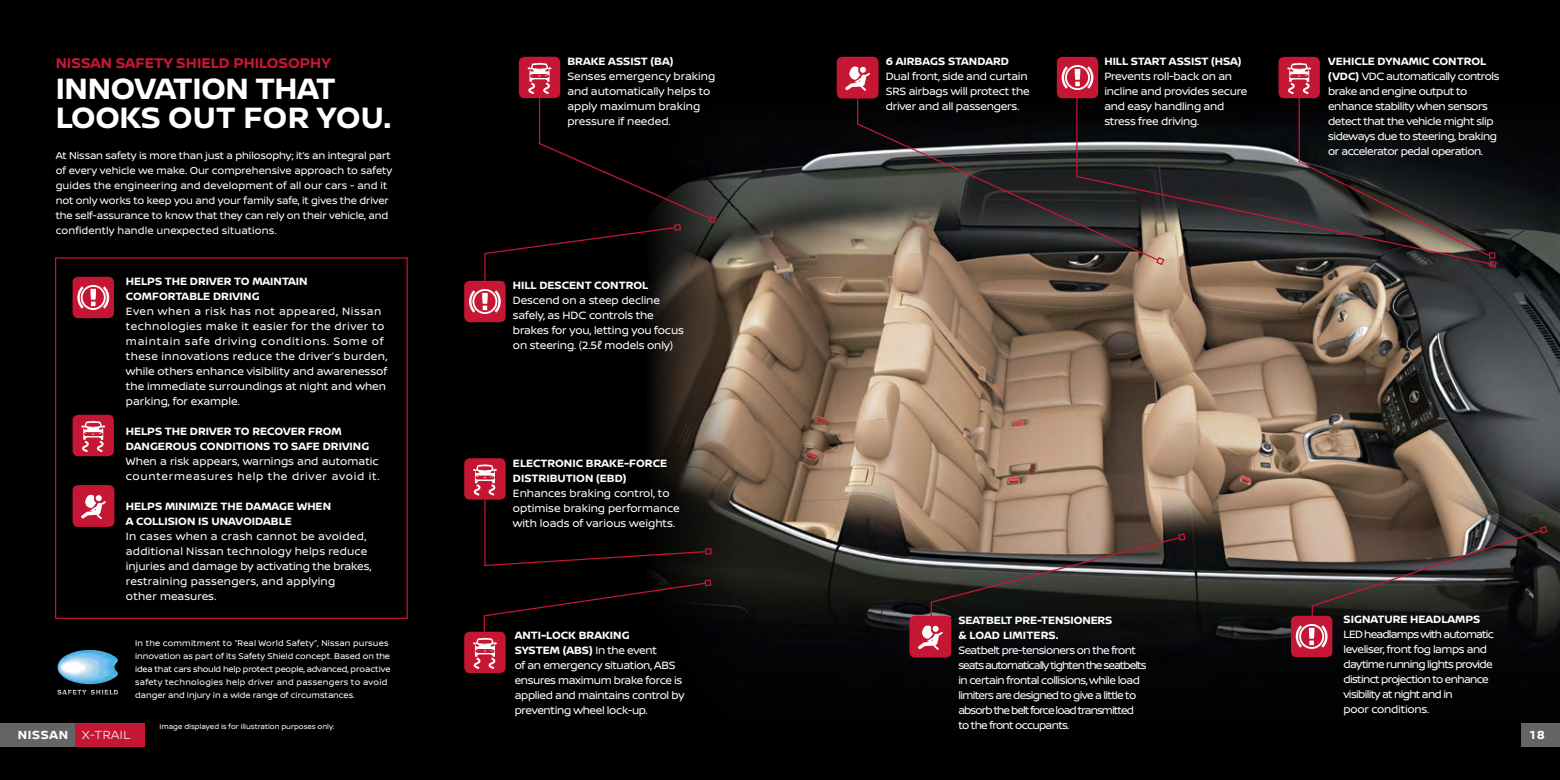
<style>
.page{position:relative;width:1560px;height:780px;background:#fff}
.page>*{position:absolute;margin:0;border:0;box-sizing:border-box;transform-origin:0 0}
.t1{font:700 31.25px/29.4px "Nissan Brand";letter-spacing:-.01em;color:#fff}
.t2{font:700 15px "Nissan Brand";color:#c51733}
.t3{font:300 12.5px "Nissan Brand";letter-spacing:.05em;color:#fff}
.t4{font:700 12.5px "Nissan Brand";color:#fff}
.t5{font:11.25px/15px "Nissan Brand";letter-spacing:-.02em;color:#fff}
.t6{font:11.25px/15px "Nissan Brand";letter-spacing:-.06em;color:#fff}
.t7{font:700 11.25px/15px "Nissan Brand";color:#fff}
.t8{font:11.25px/15px "Nissan Brand";letter-spacing:.03em;color:#fff}
.t9{font:11.25px/15px "Nissan Brand";letter-spacing:.02em;color:#fff}
.t10{font:11.25px/15px "Nissan Brand";letter-spacing:-.04em;color:#fff}
.t11{font:11.25px/15px "Nissan Brand";color:#fff}
.t12{font:10.62px/15px "Nissan Brand";letter-spacing:-.01em;color:#fff}
.t13{font:8.75px/13.1px "Nissan Brand";color:#fff}
.t14{font:7.5px "Nissan Brand";color:#fff}
.s1{font-weight:700}
</style>
<div class="page">
<div style="left:0;top:0;width:1559px;height:780px;background:#000"></div>
<img style="left:649px;top:78px;width:910px;height:580px">
<div style="left:519px;top:57px;width:41px;height:41px;background:#c51733;border-radius:6px"></div>
<div style="left:464px;top:458px;width:41px;height:41px;background:#c51733;border-radius:6px"></div>
<div style="left:464px;top:631px;width:41px;height:42px;background:#c51733;border-radius:6px"></div>
<div style="left:464px;top:281px;width:41px;height:41px;background:#c51733;border-radius:6px"></div>
<svg style="left:469px;top:290px;width:6px;height:23px"></svg>
<svg style="left:494px;top:290px;width:7px;height:23px"></svg>
<div style="left:472px;top:289px;width:25px;height:25px;border:2px solid #fff;border-radius:50%"></div>
<svg style="left:482px;top:293px;width:5px;height:17px"></svg>
<svg style="left:856px;top:90px;width:219px;height:172px"></svg>
<svg style="left:1075px;top:87px;width:211px;height:178px"></svg>
<svg style="left:472px;top:578px;width:240px;height:91px"></svg>
<svg style="left:472px;top:463px;width:239px;height:103px"></svg>
<svg style="left:483px;top:62px;width:234px;height:220px"></svg>
<div style="left:909px;top:615px;width:42px;height:42px;background:#c51733;border-radius:6px"></div>
<svg style="left:917px;top:532px;width:269px;height:118px"></svg>
<div style="left:1290px;top:615px;width:42px;height:42px;background:#c51733;border-radius:6px"></div>
<svg style="left:1295px;top:625px;width:6px;height:22px"></svg>
<div style="left:1298px;top:624px;width:25px;height:25px;border:2px solid #fff;border-radius:50%"></div>
<svg style="left:1308px;top:525px;width:239px;height:122px"></svg>
<div style="left:836px;top:57px;width:42px;height:42px;background:#c51733;border-radius:6px"></div>
<svg style="left:845px;top:66px;width:25px;height:25px"></svg>
<div style="left:1056px;top:57px;width:42px;height:41px;background:#c51733;border-radius:6px"></div>
<svg style="left:1061px;top:66px;width:6px;height:23px"></svg>
<svg style="left:1087px;top:66px;width:6px;height:23px"></svg>
<div style="left:1064px;top:65px;width:25px;height:25px;border:2px solid #fff;border-radius:50%"></div>
<svg style="left:1074px;top:69px;width:6px;height:17px"></svg>
<div style="left:1278px;top:57px;width:41px;height:41px;background:#c51733;border-radius:6px"></div>
<svg style="left:1286px;top:62px;width:211px;height:207px"></svg>
<img style="left:57px;top:650px;width:61px;height:44px">
<div style="left:73px;top:277px;width:41px;height:41px;background:#c51733;border-radius:6px"></div>
<svg style="left:77px;top:286px;width:7px;height:22px"></svg>
<svg style="left:103px;top:286px;width:6px;height:22px"></svg>
<div style="left:81px;top:285px;width:25px;height:25px;border:2px solid #fff;border-radius:50%"></div>
<svg style="left:90px;top:289px;width:6px;height:17px"></svg>
<div style="left:73px;top:415px;width:41px;height:41px;background:#c51733;border-radius:6px"></div>
<svg style="left:81px;top:420px;width:24px;height:32px"></svg>
<div style="left:73px;top:485px;width:41px;height:42px;background:#c51733;border-radius:6px"></div>
<svg style="left:81px;top:494px;width:25px;height:25px"></svg>
<div style="left:55px;top:257px;width:353px;height:362px;border:1px solid #c51733"></div>
<div style="left:75px;top:723px;width:69px;height:24px;background:#c51733"></div>
<div style="left:0;top:723px;width:75px;height:24px;background:#636466"></div>
<div style="left:1521px;top:723px;width:38px;height:24px;background:#636466"></div>
<h2 class="t2" style="left:56px;top:52px;width:276px">NISSAN SAFETY SHIELD PHILOSOPHY</h2>
<h1 class="t1" style="left:56px;top:72px;width:337px">INNOVATION THAT<br>LOOKS OUT FOR YOU.</h1>
<p class="t12" style="left:56px;top:147px;width:338px">At Nissan safety is more than just a philosophy; it’s an integral part of every vehicle we make. Our comprehensive approach to safety guides the engineering and development of all our cars - and it not only works to keep you and your family safe, it gives the driver the self-assurance to know that they can rely on their vehicle, and confidently handle unexpected situations.</p>
<p class="t7" style="left:126px;top:273px;width:183px">HELPS THE DRIVER TO MAINTAIN<br>COMFORTABLE DRIVING</p>
<p class="t8" style="left:126px;top:303px;width:263px">Even when a risk has not appeared, Nissan technologies make it easier for the driver to maintain safe driving conditions. Some of these innovations reduce the driver’s burden, while others enhance visibility and awarenessof the immediate surroundings at night and when parking, for example.</p>
<p class="t7" style="left:126px;top:423px;width:245px">HELPS THE DRIVER TO RECOVER FROM<br>DANGEROUS CONDITIONS TO SAFE DRIVING</p>
<p class="t9" style="left:126px;top:453px;width:255px">When a risk appears, warnings and automatic countermeasures help the driver avoid it.</p>
<p class="t7" style="left:126px;top:498px;width:207px">HELPS MINIMIZE THE DAMAGE WHEN<br>A COLLISION IS UNAVOIDABLE</p>
<p class="t9" style="left:126px;top:528px;width:247px">In cases when a crash cannot be avoided, additional Nissan technology helps reduce injuries and damage by activating the brakes, restraining passengers, and applying<br>other measures.</p>
<p class="t7" style="left:567px;top:53px;width:107px">BRAKE ASSIST (BA)</p>
<p class="t11" style="left:567px;top:68px;width:149px">Senses emergency braking and automatically helps to apply maximum braking pressure if needed.</p>
<p class="t7" style="left:513px;top:277px;width:137px">HILL DESCENT CONTROL</p>
<p class="t5" style="left:513px;top:292px;width:172px">Descend on a steep decline safely, as HDC controls the brakes for you, letting you focus on steering. (2.5ℓ models only)</p>
<p class="t7" style="left:513px;top:455px;width:156px">ELECTRONIC BRAKE-FORCE<br>DISTRIBUTION (EBD)</p>
<p class="t11" style="left:513px;top:485px;width:168px">Enhances braking control, to optimise braking performance with loads of various weights.</p>
<p class="t7" style="left:885px;top:53px;width:125px">6 AIRBAGS STANDARD</p>
<p class="t5" style="left:885px;top:68px;width:145px">Dual front, side and curtain<br>SRS airbags will protect the driver and all passengers.</p>
<p class="t7" style="left:1104px;top:53px;width:139px">HILL START ASSIST (HSA)</p>
<p class="t5" style="left:1104px;top:68px;width:144px">Prevents roll-back on an incline and provides secure and easy handling and stress free driving.</p>
<p class="t10" style="left:1327px;top:53px;width:173px"><span class="s1">VEHICLE DYNAMIC CONTROL (VDC)</span> VDC automatically controls brake and engine output to enhance stability when sensors detect that the vehicle might slip sideways due to steering, braking or accelerator pedal operation.</p>
<p class="t7" style="left:1343px;top:611px;width:138px">SIGNATURE HEADLAMPS</p>
<p class="t6" style="left:1343px;top:626px;width:152px">LED headlamps with automatic leveliser, front fog lamps and daytime running lights provide distinct projection to enhance visibility at night and in<br>poor conditions.</p>
<p class="t7" style="left:958px;top:612px;width:156px">SEATBELT PRE-TENSIONERS &amp; LOAD LIMITERS.</p>
<p class="t6" style="left:958px;top:642px;width:190px">Seatbelt pre-tensioners on the front seats automatically tighten the seatbelts in certain frontal collisions, while load limiters are designed to give a little to absorb the belt force load transmitted to the front occupants.</p>
<p class="t5" style="left:514px;top:627px;width:171px"><span class="s1">ANTI-LOCK BRAKING<br>SYSTEM (ABS)</span> In the event<br>of an emergency situation, ABS ensures maximum brake force is applied and maintains control by preventing wheel lock-up.</p>
<p class="t13" style="left:135px;top:636px;width:257px">In the commitment to “Real World Safety”, Nissan pursues innovation as part of its Safety Shield concept. Based on the idea that cars should help protect people, advanced, proactive safety technologies help driver and passengers to avoid danger and injury in a wide range of circumstances.</p>
<p class="t14" style="left:159px;top:720px;width:176px">Image displayed is for illustration purposes only.</p>
<p class="t3" style="left:18px;top:726px;width:114px"><span class="s1">NISSAN</span> X-TRAIL</p>
<p class="t4" style="left:1529px;top:726px;width:16px">18</p>
</div>
